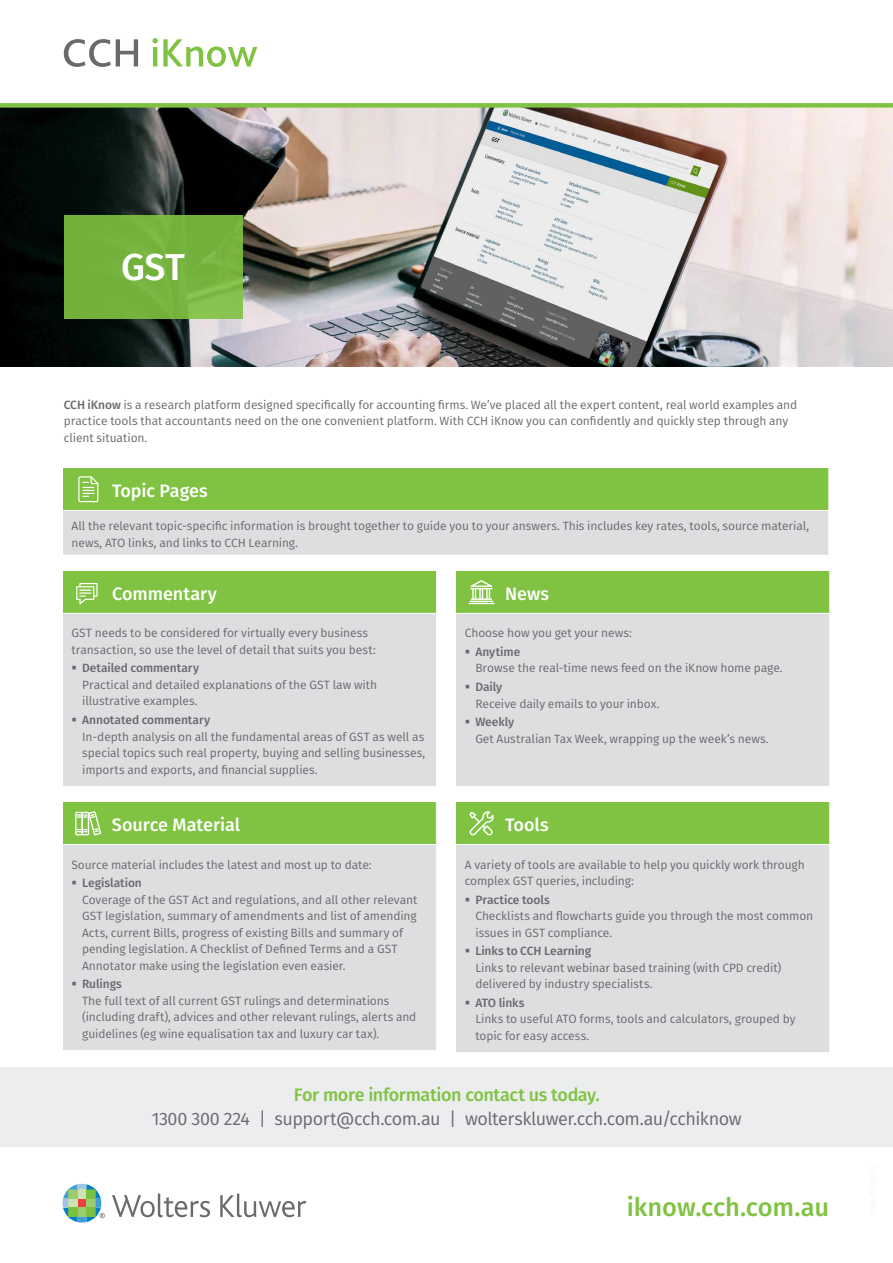
<style>
.page{position:relative;width:893px;height:1263px;background:#fff}
.page>*{position:absolute;margin:0;border:0;box-sizing:border-box;transform-origin:0 0}
.t1{font:500 37.5px "Fira Sans";color:#fff}
.t2{font:500 25.5px "Fira Sans";letter-spacing:-.005em;color:#80c342}
.t3{font:18px "Fira Sans";letter-spacing:-.025em;color:#696a6d}
.t4{font:500 18px "Fira Sans";letter-spacing:-.005em;color:#fff}
.t5{font:500 18px "Fira Sans";letter-spacing:-.025em;color:#80c342}
.t6{font:12px/16.5px "Fira Sans";letter-spacing:-.005em;color:#696a6d}
.t7{font:500 12px "Fira Sans";letter-spacing:-.005em;color:#696a6d}
.s1{font-weight:500}
</style>
<div class="page">
<div style="left:0;top:1067px;width:893px;height:80px;background:#ecedee"></div>
<svg style="left:112px;top:1193px;width:98px;height:24px"></svg>
<svg style="left:220px;top:1193px;width:86px;height:24px"></svg>
<svg style="left:63px;top:1184px;width:42px;height:38px"></svg>
<img style="left:0;top:108px;width:893px;height:259px">
<svg style="left:64px;top:39px;width:74px;height:28px"></svg>
<svg style="left:152px;top:38px;width:105px;height:29px"></svg>
<div style="left:0;top:103px;width:893px;height:5px;background:#80c342"></div>
<svg style="left:64px;top:215px;width:178px;height:104px;background:#76b33e"></svg>
<div style="left:63px;top:468px;width:766px;height:42px;background:#80c342"></div>
<div style="left:63px;top:510px;width:766px;height:45px;background:#dddedf"></div>
<hr style="left:828px;top:468px;width:1px;height:42px;background:#fff">
<hr style="left:63px;top:510px;width:766px;height:1px;background:#fff">
<hr style="left:828px;top:511px;width:1px;height:44px;background:#fff">
<svg style="left:78px;top:476px;width:20px;height:26px"></svg>
<div style="left:63px;top:802px;width:373px;height:42px;background:#80c342"></div>
<div style="left:63px;top:844px;width:373px;height:206px;background:#dddedf"></div>
<hr style="left:63px;top:844px;width:374px;height:1px;background:#fff">
<svg style="left:75px;top:811px;width:26px;height:24px"></svg>
<div style="left:456px;top:802px;width:374px;height:42px;background:#80c342"></div>
<div style="left:456px;top:844px;width:374px;height:209px;background:#dddedf"></div>
<hr style="left:829px;top:802px;width:1px;height:42px;background:#fff">
<hr style="left:456px;top:844px;width:374px;height:1px;background:#fff">
<hr style="left:829px;top:845px;width:1px;height:207px;background:#fff">
<hr style="left:456px;top:1052px;width:374px;height:1px;background:#fff">
<svg style="left:469px;top:811px;width:25px;height:24px"></svg>
<div style="left:63px;top:571px;width:374px;height:42px;background:#80c342"></div>
<div style="left:63px;top:613px;width:374px;height:173px;background:#dddedf"></div>
<hr style="left:436px;top:571px;width:1px;height:42px;background:#fff">
<hr style="left:63px;top:613px;width:374px;height:1px;background:#fff">
<hr style="left:436px;top:614px;width:1px;height:172px;background:#fff">
<svg style="left:76px;top:583px;width:22px;height:21px"></svg>
<div style="left:456px;top:571px;width:374px;height:42px;background:#80c342"></div>
<div style="left:456px;top:613px;width:374px;height:173px;background:#dddedf"></div>
<hr style="left:829px;top:571px;width:1px;height:42px;background:#fff">
<hr style="left:456px;top:613px;width:374px;height:1px;background:#fff">
<hr style="left:829px;top:614px;width:1px;height:172px;background:#fff">
<svg style="left:469px;top:580px;width:25px;height:24px"></svg>
<h1 class="t1" style="left:121px;top:236px;width:65px">GST</h1>
<p class="t6" style="left:64px;top:396px;width:735px"><span class="s1">CCH iKnow</span> is a research platform designed specifically for accounting firms. We’ve placed all the expert content, real world examples and practice tools that accountants need on the one convenient platform. With CCH iKnow you can confidently and quickly step through any client situation.</p>
<h3 class="t4" style="left:112px;top:477px;width:97px">Topic Pages</h3>
<p class="t6" style="left:72px;top:517px;width:739px">All the relevant topic-specific information is brought together to guide you to your answers. This includes key rates, tools, source material, news, ATO links, and links to CCH Learning.</p>
<h3 class="t4" style="left:112px;top:580px;width:106px">Commentary</h3>
<p class="t6" style="left:72px;top:625px;width:306px">GST needs to be considered for virtually every business transaction, so use the level of detail that suits you best:</p>
<p class="t7" style="left:82px;top:659px;width:118px">Detailed commentary</p>
<p class="t6" style="left:82px;top:676px;width:297px">Practical and detailed explanations of the GST law with illustrative examples.</p>
<p class="t7" style="left:82px;top:710px;width:130px">Annotated commentary</p>
<p class="t6" style="left:82px;top:728px;width:344px;text-align:justify">In-depth analysis on all the fundamental areas of GST as well as special topics such real property, buying and selling businesses, imports and exports, and financial supplies.</p>
<h3 class="t4" style="left:112px;top:811px;width:130px">Source Material</h3>
<p class="t6" style="left:71px;top:856px;width:302px">Source material includes the latest and most up to date:</p>
<p class="t7" style="left:82px;top:873px;width:61px">Legislation</p>
<p class="t6" style="left:82px;top:891px;width:337px">Coverage of the GST Act and regulations, and all other relevant GST legislation, summary of amendments and list of amending Acts, current Bills, progress of existing Bills and summary of pending legislation. A Checklist of Defined Terms and a GST Annotator make using the legislation even easier.</p>
<p class="t7" style="left:82px;top:974px;width:41px">Rulings</p>
<p class="t6" style="left:82px;top:992px;width:336px">The full text of all current GST rulings and determinations (including draft), advices and other relevant rulings, alerts and guidelines (eg wine equalisation tax and luxury car tax).</p>
<h3 class="t4" style="left:505px;top:580px;width:45px">News</h3>
<p class="t6" style="left:465px;top:625px;width:169px">Choose how you get your news:</p>
<p class="t7" style="left:475px;top:642px;width:46px">Anytime</p>
<p class="t6" style="left:475px;top:660px;width:309px">Browse the real-time news feed on the iKnow home page.</p>
<p class="t7" style="left:475px;top:677px;width:28px">Daily</p>
<p class="t6" style="left:475px;top:695px;width:186px">Receive daily emails to your inbox.</p>
<p class="t7" style="left:475px;top:712px;width:40px">Weekly</p>
<p class="t6" style="left:475px;top:730px;width:295px">Get Australian Tax Week, wrapping up the week’s news.</p>
<h3 class="t4" style="left:505px;top:811px;width:45px">Tools</h3>
<p class="t6" style="left:465px;top:856px;width:342px">A variety of tools are available to help you quickly work through complex GST queries, including:</p>
<p class="t7" style="left:475px;top:890px;width:76px">Practice tools</p>
<p class="t6" style="left:475px;top:907px;width:339px">Checklists and flowcharts guide you through the most common issues in GST compliance.</p>
<p class="t7" style="left:475px;top:941px;width:117px">Links to CCH Learning</p>
<p class="t6" style="left:475px;top:959px;width:308px">Links to relevant webinar based training (with CPD credit) delivered by industry specialists.</p>
<p class="t7" style="left:475px;top:993px;width:51px">ATO links</p>
<p class="t6" style="left:475px;top:1011px;width:322px">Links to useful ATO forms, tools and calculators, grouped by topic for easy access.</p>
<h3 class="t5" style="left:294px;top:1080px;width:307px">For more information contact us today.</h3>
<h3 class="t3" style="left:152px;top:1106px;width:591px">1300 300 224 | support@cch.com.au | wolterskluwer.cch.com.au/cchiknow</h3>
<h2 class="t2" style="left:627px;top:1187px;width:204px">iknow.cch.com.au</h2>
</div>
